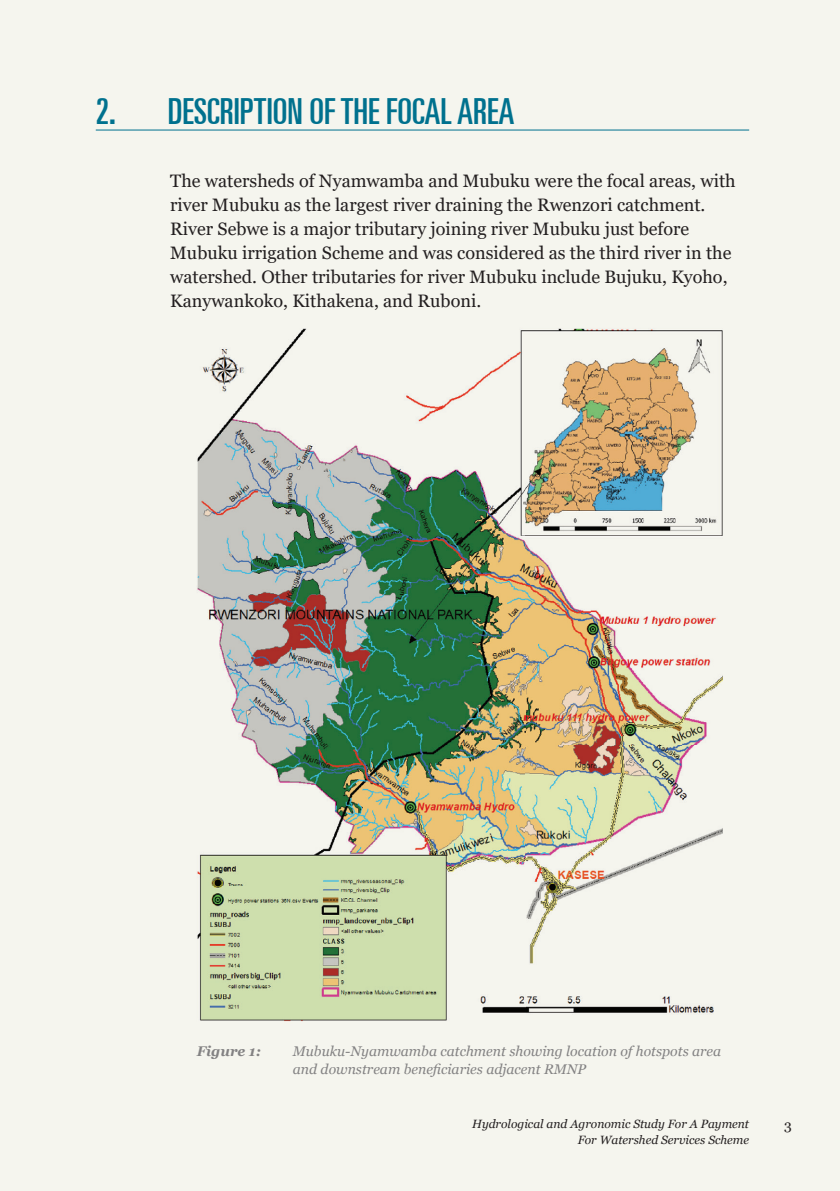
<style>
.page{position:relative;width:840px;height:1191px;background:#fff}
.page>*{position:absolute;margin:0;border:0;box-sizing:border-box;transform-origin:0 0}
.t1{font:ultra-condensed 36px "Univers LT";color:#00718e}
.t2{font:18px/24px "Georgia";color:#231f20}
.t3{font:italic 14px/18px "Georgia";color:#838283}
.t4{font:italic 700 14px "Georgia";color:#838283}
.t5{font:14px "Georgia";color:#231f20}
.t6{font:italic 12px "Georgia";color:#231f20}
</style>
<div class="page">
<div style="left:0;top:0;width:839px;height:1191px;background:#f5f5ee"></div>
<hr style="left:96px;top:130px;width:652px;height:1px;background:#00718e">
<img style="left:197px;top:328px;width:525px;height:694px">
<h1 class="t1" style="left:96px;top:91px;width:420px">2. DESCRIPTION OF THE FOCAL AREA</h1>
<p class="t2" style="left:170px;top:169px;width:566px">The watersheds of Nyamwamba and Mubuku were the focal areas, with river Mubuku as the largest river draining the Rwenzori catchment.<br>River Sebwe is a major tributary joining river Mubuku just before Mubuku irrigation Scheme and was considered as the third river in the watershed. Other tributaries for river Mubuku include Bujuku, Kyoho, Kanywankoko, Kithakena, and Ruboni.</p>
<p class="t4" style="left:197px;top:1042px;width:66px">F igure 1:</p>
<p class="t3" style="left:293px;top:1042px;width:429px">Mubuku-Nyamwamba catchment showing location of hotspots area and downstream beneficiaries adjacent RMNP</p>
<p class="t6" style="left:472px;top:1116px;width:278px">Hydrological and Agronomic Study For A Payment</p>
<p class="t5" style="left:783px;top:1116px;width:9px">3</p>
<p class="t6" style="left:577px;top:1132px;width:173px">For Watershed Services Scheme</p>
</div>
